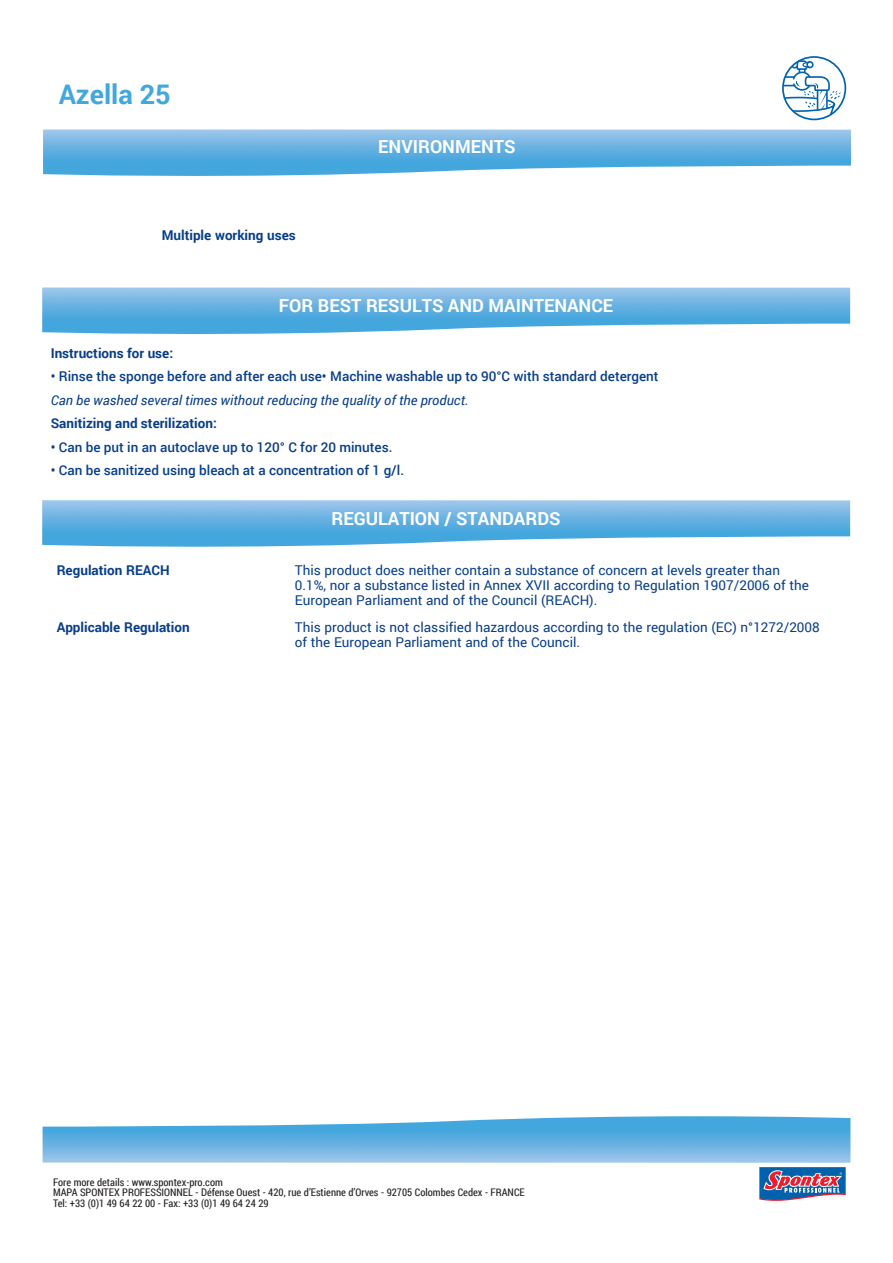
<style>
.page{position:relative;width:893px;height:1263px;background:#fff}
.page>*{position:absolute;margin:0;border:0;box-sizing:border-box;transform-origin:0 0}
.washing{font:700 27px "Roboto";color:#41a7dd}
.floors{font:700 18px "Roboto";color:#fff}
.secteur_titre{font:13.5px/15px "Roboto";color:#083e89}
.specific_features_te{font:500 13.5px "Roboto";color:#083e89}
.specific_features_te-2{font:italic 13.5px "Roboto";color:#083e89}
.secteur_titre-2{font:700 13.5px "Roboto";color:#083e89}
.specific_features_te-3{font:700 13.5px "Roboto";color:#083e89}
.HTML_ADRESSES_BODY{font:10.5px/10.5px "Roboto Condensed";color:#231f20}
</style>
<div class="page">
<svg style="left:759px;top:1167px;width:87px;height:34px"></svg>
<img style="left:43px;top:1116px;width:807px;height:47px">
<img style="left:43px;top:129px;width:808px;height:47px">
<div style="left:782px;top:56px;width:64px;height:64px;border:2px solid #0163ae;border-radius:50%"></div>
<svg style="left:782px;top:60px;width:59px;height:57px"></svg>
<img style="left:42px;top:287px;width:808px;height:47px">
<img style="left:42px;top:500px;width:808px;height:47px">
<p class="washing" style="left:59px;top:75px;width:113px">Azella 25</p>
<p class="secteur_titre-2" style="left:162px;top:226px;width:136px">Multiple working uses</p>
<p class="floors" style="left:378px;top:134px;width:139px">ENVIRONMENTS</p>
<p class="floors" style="left:279px;top:292px;width:336px">FOR BEST RESULTS AND MAINTENANCE</p>
<p class="specific_features_te-3" style="left:51px;top:343px;width:124px">Instructions for use:</p>
<p class="specific_features_te" style="left:51px;top:367px;width:609px">• Rinse the sponge before and after each use• Machine washable up to 90°C with standard detergent</p>
<p class="specific_features_te-2" style="left:51px;top:390px;width:419px">Can be washed several times without reducing the quality of the product.</p>
<p class="specific_features_te-3" style="left:51px;top:414px;width:168px">Sanitizing and sterilization:</p>
<p class="specific_features_te" style="left:51px;top:437px;width:343px">• Can be put in an autoclave up to 120° C for 20 minutes.</p>
<p class="specific_features_te" style="left:51px;top:461px;width:355px">• Can be sanitized using bleach at a concentration of 1 g/l.</p>
<p class="floors" style="left:332px;top:506px;width:231px">REGULATION / STANDARDS</p>
<p class="secteur_titre-2" style="left:57px;top:561px;width:114px">Regulation REACH</p>
<p class="secteur_titre" style="left:295px;top:562px;width:516px">This product does neither contain a substance of concern at levels greater than<br>0.1%, nor a substance listed in Annex XVII according to Regulation 1907/2006 of the<br>European Parliament and of the Council (REACH).</p>
<p class="secteur_titre-2" style="left:57px;top:617px;width:135px">Applicable Regulation</p>
<p class="secteur_titre" style="left:295px;top:619px;width:526px">This product is not classified hazardous according to the regulation (EC) n°1272/2008 of the European Parliament and of the Council.</p>
<p class="HTML_ADRESSES_BODY" style="left:53px;top:1176px;width:473px">Fore more details : www.spontex-pro.com<br>MAPA SPONTEX PROFESSIONNEL - Défense Ouest - 420, rue d’Estienne d’Orves - 92705 Colombes Cedex - FRANCE</p>
<p class="HTML_ADRESSES_BODY" style="left:53px;top:1197px;width:217px">Tel: +33 (0)1 49 64 22 00 - Fax: +33 (0)1 49 64 24 29</p>
</div>
